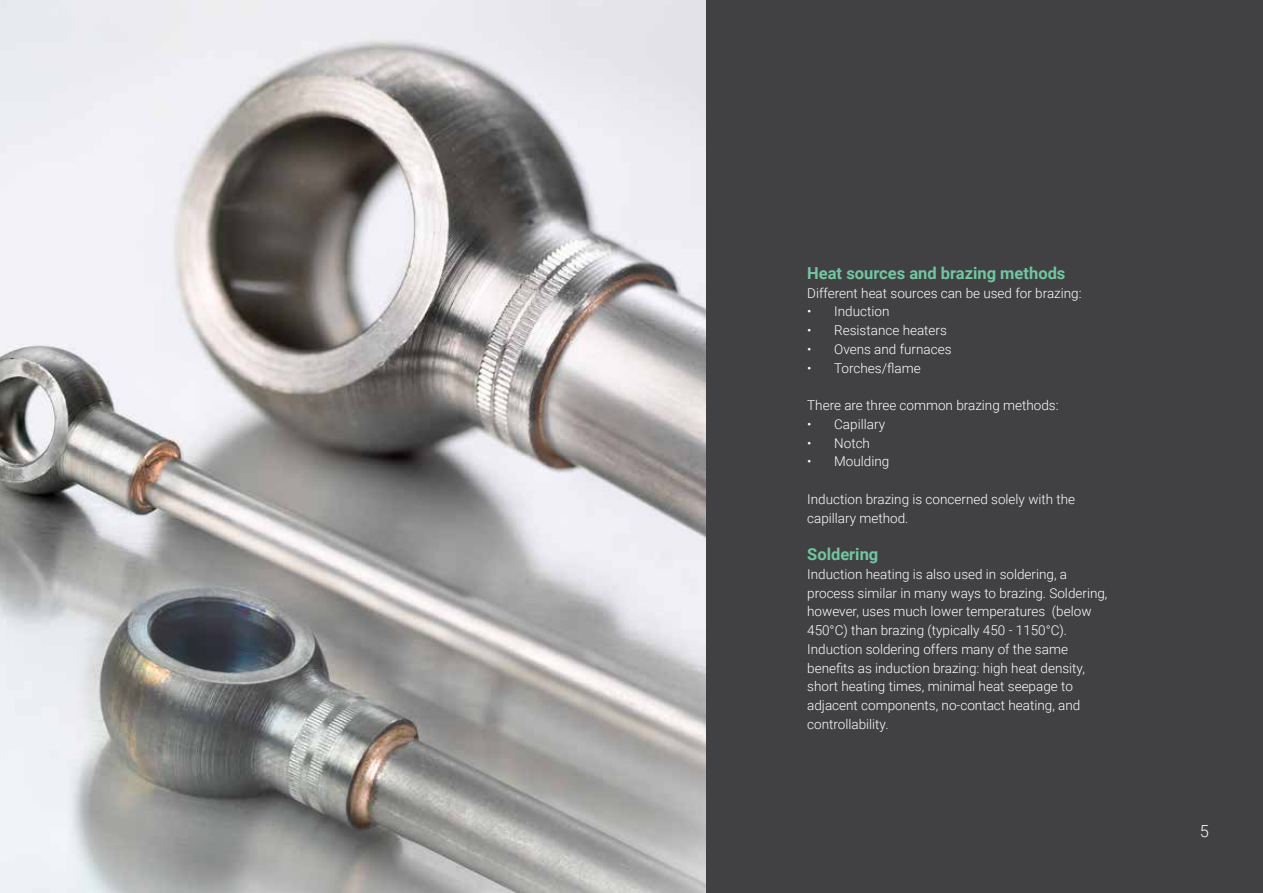
<style>
.page{position:relative;width:1263px;height:893px;background:#fff}
.page>*{position:absolute;margin:0;border:0;box-sizing:border-box;transform-origin:0 0}
.t1{font:700 16.5px "Roboto";color:#72c6a1}
.t2{font:300 16.5px "Roboto";color:#fff}
.t3{font:300 13.5px/18.8px "Roboto";color:#fff}
</style>
<div class="page">
<div style="left:706px;top:0;width:557px;height:893px;background:#414042"></div>
<img style="left:0;top:0;width:706px;height:893px">
<p class="t1" style="left:807px;top:261px;width:260px">Heat sources and brazing methods</p>
<p class="t3" style="left:807px;top:283px;width:276px">Different heat sources can be used for brazing:</p>
<p class="t3" style="left:807px;top:302px;width:84px">• Induction</p>
<p class="t3" style="left:807px;top:320px;width:141px">• Resistance heaters</p>
<p class="t3" style="left:807px;top:339px;width:146px">• Ovens and furnaces</p>
<p class="t3" style="left:807px;top:358px;width:115px">• Torches/flame</p>
<p class="t3" style="left:807px;top:395px;width:253px">There are three common brazing methods:</p>
<p class="t3" style="left:807px;top:414px;width:79px">• Capillary</p>
<p class="t3" style="left:807px;top:433px;width:64px">• Notch</p>
<p class="t3" style="left:807px;top:452px;width:84px">• Moulding</p>
<p class="t3" style="left:807px;top:489px;width:270px">Induction brazing is concerned solely with the capillary method.</p>
<p class="t1" style="left:807px;top:543px;width:73px">Soldering</p>
<p class="t3" style="left:807px;top:564px;width:302px">Induction heating is also used in soldering, a process similar in many ways to brazing. Soldering, however, uses much lower temperatures (below 450°C) than brazing (typically 450 - 1150°C).<br>Induction soldering offers many of the same benefits as induction brazing: high heat density, short heating times, minimal heat seepage to adjacent components, no-contact heating, and controllability.</p>
<p class="t2" style="left:1200px;top:819px;width:11px">5</p>
</div>
